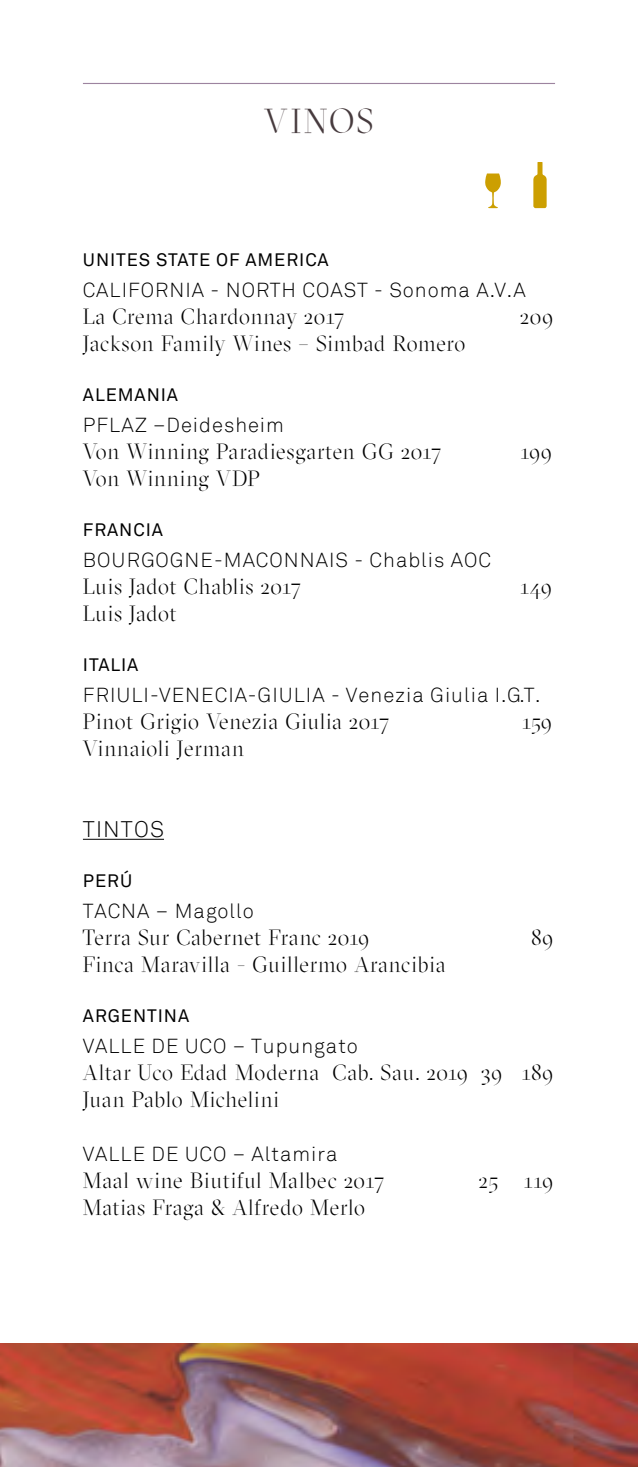
<style>
.page{position:relative;width:638px;height:1467px;background:#fff}
.page>*{position:absolute;margin:0;border:0;box-sizing:border-box;transform-origin:0 0}
.t1{font:300 33.75px "GT Sectra Display";letter-spacing:.07em;color:#473b3e}
.t2{font:300 22.5px "Akkurat";letter-spacing:.05em;color:#000}
.t3{font:300 21.38px/27px "GT Sectra Display";letter-spacing:.04em;color:#000}
.t4{font:300 20.25px "Akkurat";letter-spacing:.05em;color:#000}
.t5{font:18px "Akkurat";letter-spacing:.05em;color:#000}
</style>
<div class="page">
<hr style="left:83px;top:83px;width:472px;height:1px;background:#9d849f">
<hr style="left:83px;top:839px;width:81px;height:1px;background:#000">
<img style="left:0;top:1343px;width:638px;height:124px">
<svg style="left:533px;top:162px;width:13px;height:46px"></svg>
<svg style="left:485px;top:173px;width:16px;height:35px"></svg>
<h1 class="t1" style="left:264px;top:101px;width:111px">VINOS</h1>
<p class="t5" style="left:83px;top:249px;width:247px">UNITES STATE OF AMERICA</p>
<p class="t4" style="left:83px;top:278px;width:444px">CALIFORNIA - NORTH COAST - Sonoma A.V.A</p>
<p class="t3" style="left:83px;top:303px;width:263px">La Crema Chardonnay 2017</p>
<p class="t3" style="left:520px;top:303px;width:35px">209</p>
<p class="t3" style="left:83px;top:330px;width:384px">Jackson Family Wines – Simbad Romero</p>
<p class="t5" style="left:83px;top:384px;width:97px">ALEMANIA</p>
<p class="t4" style="left:83px;top:413px;width:202px">PFLAZ –Deidesheim</p>
<p class="t3" style="left:83px;top:438px;width:360px">Von Winning Paradiesgarten GG 2017</p>
<p class="t3" style="left:521px;top:438px;width:33px">199</p>
<p class="t3" style="left:83px;top:465px;width:178px">Von Winning VDP</p>
<p class="t5" style="left:83px;top:519px;width:82px">FRANCIA</p>
<p class="t4" style="left:83px;top:548px;width:409px">BOURGOGNE-MACONNAIS - Chablis AOC</p>
<p class="t3" style="left:83px;top:573px;width:219px">Luis Jadot Chablis 2017</p>
<p class="t3" style="left:520px;top:573px;width:33px">149</p>
<p class="t3" style="left:83px;top:600px;width:95px">Luis Jadot</p>
<p class="t5" style="left:83px;top:654px;width:57px">ITALIA</p>
<p class="t4" style="left:83px;top:683px;width:459px">FRIULI-VENECIA-GIULIA - Venezia Giulia I.G.T.</p>
<p class="t3" style="left:83px;top:708px;width:308px">Pinot Grigio Venezia Giulia 2017</p>
<p class="t3" style="left:522px;top:708px;width:31px">159</p>
<p class="t3" style="left:83px;top:735px;width:162px">Vinnaioli Jerman</p>
<p class="t2" style="left:83px;top:816px;width:83px">TINTOS</p>
<p class="t5" style="left:83px;top:870px;width:51px">PERÚ</p>
<p class="t4" style="left:83px;top:899px;width:172px">TACNA – Magollo</p>
<p class="t3" style="left:83px;top:924px;width:288px">Terra Sur Cabernet Franc 2019</p>
<p class="t3" style="left:531px;top:924px;width:24px">89</p>
<p class="t3" style="left:83px;top:951px;width:364px">Finca Maravilla - Guillermo Arancibia</p>
<p class="t5" style="left:83px;top:1005px;width:108px">ARGENTINA</p>
<p class="t4" style="left:83px;top:1034px;width:276px">VALLE DE UCO – Tupungato</p>
<p class="t3" style="left:83px;top:1059px;width:472px">Altar Uco Edad Moderna Cab. Sau. 2019 39 189<br>Juan Pablo Michelini</p>
<p class="t4" style="left:83px;top:1142px;width:256px">VALLE DE UCO – Altamira</p>
<p class="t3" style="left:83px;top:1167px;width:303px">Maal wine Biutiful Malbec 2017</p>
<p class="t3" style="left:479px;top:1167px;width:76px">25 119</p>
<p class="t3" style="left:83px;top:1194px;width:283px">Matias Fraga &amp; Alfredo Merlo</p>
</div>
